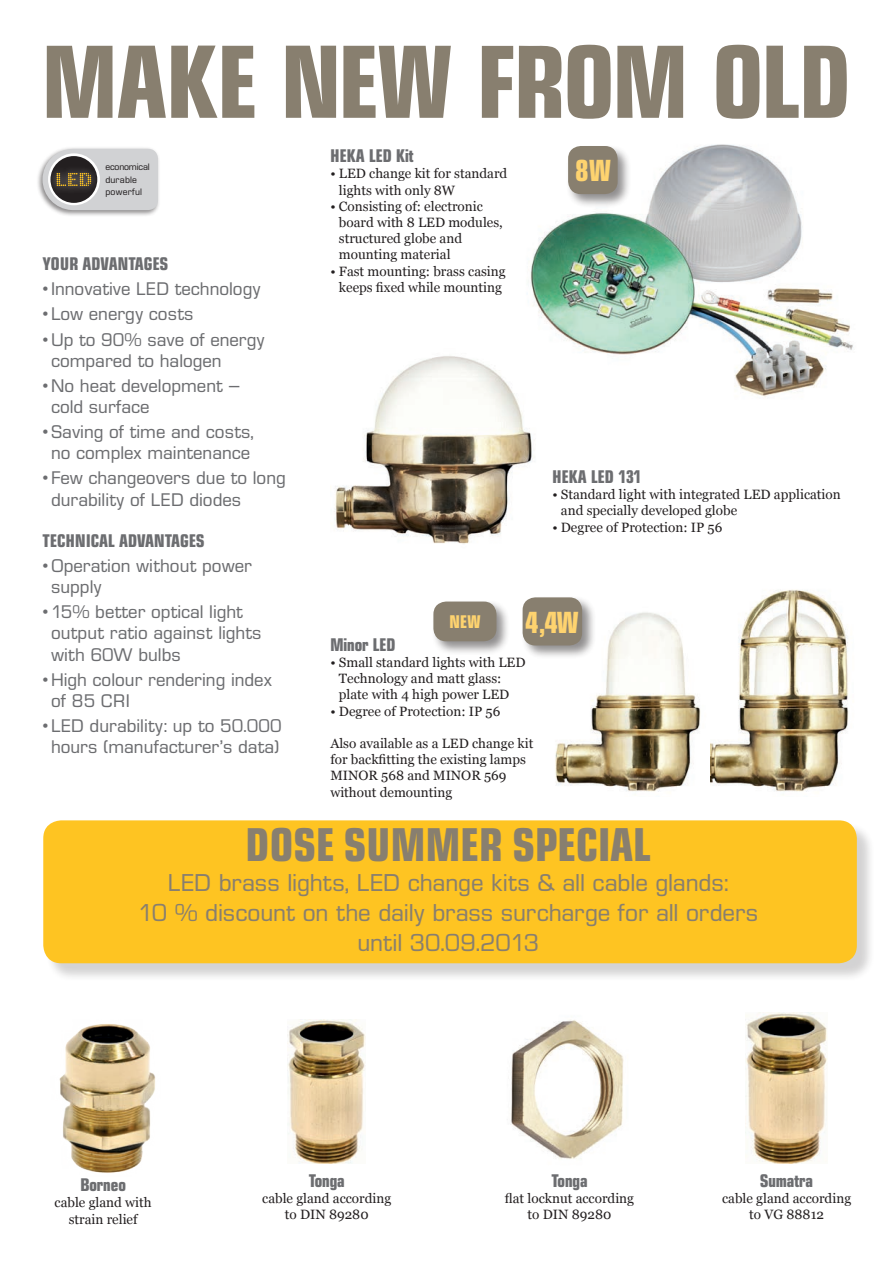
<style>
.page{position:relative;width:893px;height:1263px;background:#fff}
.page>*{position:absolute;margin:0;border:0;box-sizing:border-box;transform-origin:0 0}
.t1{font:700 102px "Eurostile Condensed BQ";letter-spacing:-.015em;color:#887f6f}
.t2{font:700 46.5px "Eurostile Condensed BQ";letter-spacing:.02em;color:#887f6f}
.t3{font:700 30px "Eurostile Condensed BQ";color:#fed36f}
.t4{font:24px/30px "Eurostile BQ";letter-spacing:-.005em;color:#887f6f;text-align:center}
.t5{font:18px/21px "Eurostile BQ";color:#6c6d70}
.t6{font:700 18px "Eurostile Condensed BQ";color:#6c6d70}
.t7{font:700 18px "Eurostile Condensed BQ";color:#fed36f}
.t8{font:13.5px/16.2px "Georgia";color:#231f20}
.t9{font:9.15px/12.6px "Eurostile BQ";letter-spacing:.015em;color:#231f20}
</style>
<div class="page">
<img style="left:530px;top:144px;width:323px;height:253px">
<img style="left:334px;top:349px;width:202px;height:195px">
<div style="left:36px;top:146px;width:124px;height:71px;background:#231f20;opacity:.51"></div>
<svg style="left:43px;top:149px;width:115px;height:61px"></svg>
<img style="left:288px;top:1019px;width:78px;height:144px">
<img style="left:59px;top:1024px;width:97px;height:149px">
<img style="left:511px;top:1020px;width:113px;height:139px">
<img style="left:746px;top:1012px;width:81px;height:151px">
<img style="left:710px;top:589px;width:139px;height:203px">
<img style="left:555px;top:612px;width:146px;height:180px">
<div style="left:566px;top:144px;width:66px;height:65px;background:#231f20;opacity:.5"></div>
<div style="left:568px;top:146px;width:50px;height:48px;background:#887f6f;border-radius:13px"></div>
<div style="left:46px;top:823px;width:829px;height:159px;background:#231f20;opacity:.2"></div>
<div style="left:43px;top:820px;width:814px;height:143px;background:#fec422;border-radius:18px"></div>
<div style="left:431px;top:599px;width:80px;height:56px;background:#231f20;opacity:.5"></div>
<div style="left:433px;top:601px;width:63px;height:40px;background:#887f6f;border-radius:13px"></div>
<div style="left:520px;top:595px;width:77px;height:65px;background:#231f20;opacity:.5"></div>
<div style="left:523px;top:597px;width:59px;height:48px;background:#887f6f;border-radius:13px"></div>
<h1 class="t1" style="left:43px;top:25px;width:809px">MAKE NEW FROM OLD</h1>
<p class="t9" style="left:105px;top:161px;width:46px">economical durable powerful</p>
<h3 class="t6" style="left:43px;top:254px;width:19px">YOUR</h3>
<h3 class="t6" style="left:83px;top:254px;width:19px">ADVAN</h3>
<h3 class="t6" style="left:128px;top:254px;width:41px">TAG ES</h3>
<h3 class="t5" style="left:43px;top:279px;width:220px">• Innovative LED technology</h3>
<h3 class="t5" style="left:43px;top:304px;width:153px">• Low energy costs</h3>
<h3 class="t5" style="left:51px;top:329px;width:215px;text-indent:-8px">• Up to 90% save of energy compared to halogen</h3>
<h3 class="t5" style="left:51px;top:376px;width:191px;text-indent:-8px">• No heat development – cold surface</h3>
<h3 class="t5" style="left:43px;top:422px;width:213px;text-align:center">• Saving of time and costs, no complex maintenance</h3>
<h3 class="t5" style="left:51px;top:468px;width:236px;text-indent:-8px">• Few changeovers due to long durability of LED diodes</h3>
<h3 class="t6" style="left:43px;top:531px;width:96px">TECHNI CAL ADVAN</h3>
<h3 class="t6" style="left:165px;top:531px;width:41px">TAG ES</h3>
<h3 class="t5" style="left:51px;top:556px;width:203px;text-indent:-8px">• Operation without power supply</h3>
<h3 class="t5" style="left:51px;top:602px;width:212px;text-indent:-8px">• 15% better optical light output ratio against lights with 60W bulbs</h3>
<h3 class="t5" style="left:51px;top:669px;width:222px;text-indent:-8px">• High colour rendering index of 85 CRI</h3>
<h3 class="t5" style="left:43px;top:716px;width:241px;text-align:center">• LED durability: up to 50.000 hours (manufacturer’s data)</h3>
<h3 class="t6" style="left:330px;top:146px;width:85px">HEKA LED KIT</h3>
<p class="t8" style="left:339px;top:166px;width:170px;text-indent:-9px">• LED change kit for standard lights with only 8W</p>
<p class="t8" style="left:339px;top:198px;width:166px;text-indent:-9px">• Consisting of: electronic board with 8 LED modules, structured globe and mounting material</p>
<p class="t8" style="left:330px;top:263px;width:177px;text-align:center">• Fast mounting: brass casing keeps fixed while mounting</p>
<h3 class="t3" style="left:575px;top:154px;width:38px">8W</h3>
<h3 class="t6" style="left:552px;top:467px;width:91px">HEKA LED 131</h3>
<p class="t8" style="left:561px;top:486px;width:281px;text-indent:-9px">• Standard light with integrated LED application and specially developed globe</p>
<p class="t8" style="left:552px;top:519px;width:171px">• Degree of Protection: IP 56</p>
<h3 class="t3" style="left:525px;top:605px;width:55px">4,4W</h3>
<h3 class="t7" style="left:449px;top:612px;width:33px">NEW</h3>
<h3 class="t6" style="left:330px;top:634px;width:67px">MINOR LED</h3>
<p class="t8" style="left:339px;top:654px;width:188px;text-indent:-9px">• Small standard lights with LED<br>Technology and matt glass: plate with 4 high power LED</p>
<p class="t8" style="left:330px;top:703px;width:171px">• Degree of Protection: IP 56</p>
<p class="t8" style="left:330px;top:735px;width:204px">Also available as a LED change kit for backfitting the existing lamps<br>MINOR 568 and MINOR 569 without demounting</p>
<h2 class="t2" style="left:246px;top:819px;width:406px">DOSE SUMMER SPECIAL</h2>
<h3 class="t4" style="left:138px;top:868px;width:621px">LED brass lights, LED change kits &amp; all cable glands:<br>10 % discount on the daily brass surcharge for all orders until 30.09.2013</h3>
<h3 class="t6" style="left:80px;top:1175px;width:47px">BORNEO</h3>
<p class="t8" style="left:55px;top:1194px;width:99px;text-align:center">cable gland with strain relief</p>
<h3 class="t6" style="left:309px;top:1171px;width:38px">TONGA</h3>
<p class="t8" style="left:262px;top:1190px;width:131px;text-align:center">cable gland according to DIN 89280</p>
<h3 class="t6" style="left:551px;top:1171px;width:38px">TONGA</h3>
<p class="t8" style="left:505px;top:1190px;width:131px;text-align:center">flat locknut according to DIN 89280</p>
<h3 class="t6" style="left:760px;top:1171px;width:54px">SUMATRA</h3>
<p class="t8" style="left:722px;top:1190px;width:131px;text-align:center">cable gland according to VG 88812</p>
</div>
